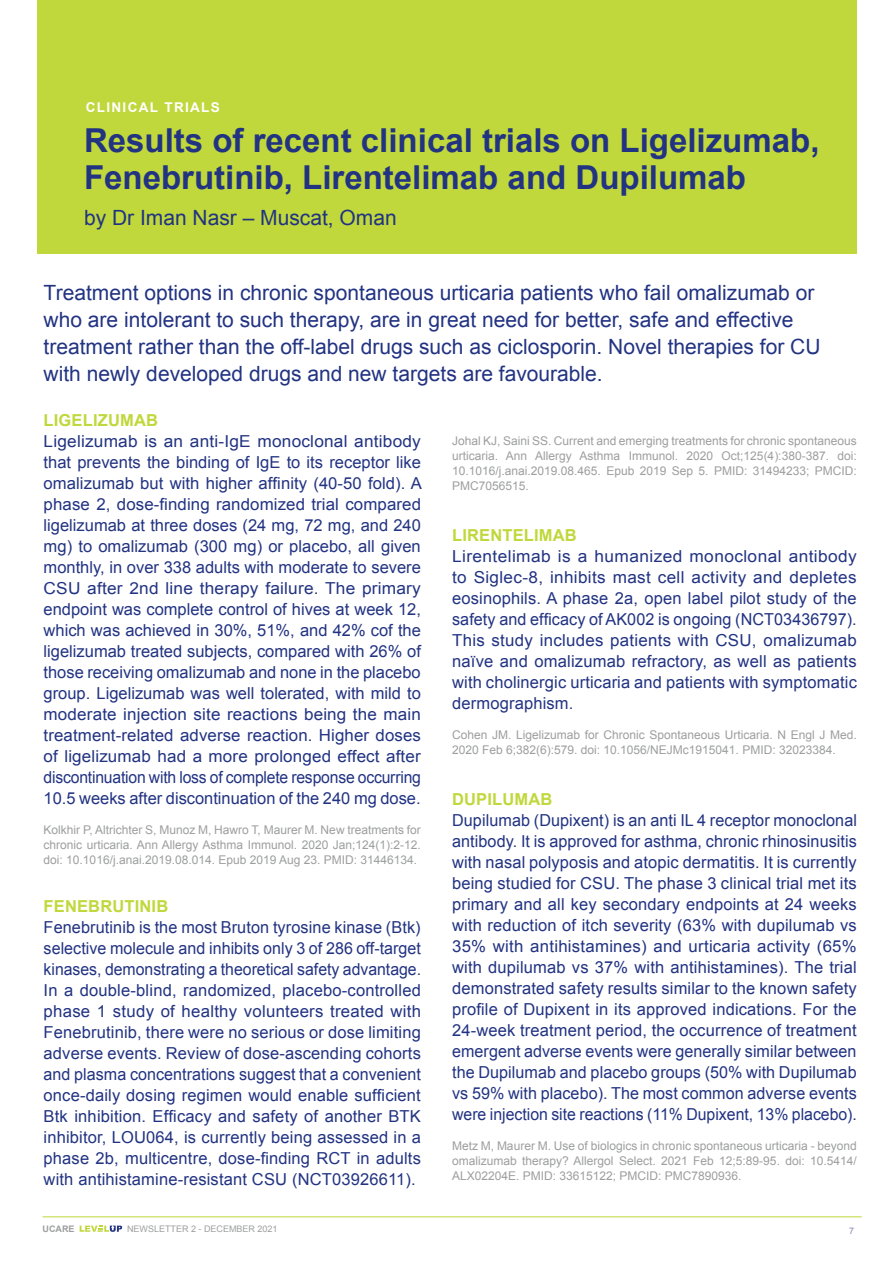
<style>
.page{position:relative;width:893px;height:1263px;background:#fff}
.page>*{position:absolute;margin:0;border:0;box-sizing:border-box;transform-origin:0 0}
.t1{font:700 33px/37.5px "Arial";color:#223382}
.t2{font:21px/27px "Arial";color:#223382}
.t3{font:16.5px/21px "Arial";letter-spacing:.005em;color:#223382;text-align:justify}
.t4{font:16.5px/21px "Arial";letter-spacing:.005em;color:#223382;text-align:justify;scale:1.05 1}
.t5{font:700 16.5px "Arial";letter-spacing:.01em;color:#c0d83b}
.t6{font:700 13.5px "Arial";letter-spacing:.1em;color:#fff}
.t7{font:12px/15px "Arial";color:#9d9e9e;text-align:justify}
.t8{font:9px "Arial";color:#9d9e9e}
.t9{font:700 9px "Arial";color:#9d9e9e}
.t10{font:9px "Arial";color:#8c88b8}
</style>
<div class="page">
<hr style="left:43px;top:1216px;width:819px;height:1px;background:#c0d83b">
<svg style="left:80px;top:1225px;width:42px;height:7px"></svg>
<div style="left:38px;top:0;width:819px;height:253px;background:#c0d83b"></div>
<p class="t6" style="left:86px;top:99px;width:136px">CLINICAL TRIALS</p>
<h1 class="t1" style="left:84px;top:122px;width:737px">Results of recent clinical trials on Ligelizumab,<br>Fenebrutinib, Lirentelimab and Dupilumab</h1>
<p class="t2" style="left:84px;top:204px;width:314px">by Dr Iman Nasr – Muscat, Oman</p>
<p class="t2" style="left:44px;top:280px;width:778px">Treatment options in chronic spontaneous urticaria patients who fail omalizumab or who are intolerant to such therapy, are in great need for better, safe and effective treatment rather than the off-label drugs such as ciclosporin. Novel therapies for CU with newly developed drugs and new targets are favourable.</p>
<p class="t5" style="left:44px;top:409px;width:116px">LIGELIZUMAB</p>
<p class="t4" style="left:44px;top:431px;width:362px">Ligelizumab is an anti-IgE monoclonal antibody that prevents the binding of IgE to its receptor like omalizumab but with higher affinity (40-50 fold). A phase 2, dose-finding randomized trial compared ligelizumab at three doses (24 mg, 72 mg, and 240 mg) to omalizumab (300 mg) or placebo, all given monthly, in over 338 adults with moderate to severe CSU after 2nd line therapy failure. The primary endpoint was complete control of hives at week 12, which was achieved in 30%, 51%, and 42% cof the ligelizumab treated subjects, compared with 26% of those receiving omalizumab and none in the placebo group. Ligelizumab was well tolerated, with mild to moderate injection site reactions being the main treatment-related adverse reaction. Higher doses of ligelizumab had a more prolonged effect after discontinuation with loss of complete response occurring 10.5 weeks after discontinuation of the 240 mg dose.</p>
<p class="t7" style="left:44px;top:823px;width:379px">Kolkhir P, Altrichter S, Munoz M, Hawro T, Maurer M. New treatments for chronic urticaria. Ann Allergy Asthma Immunol. 2020 Jan;124(1):2-12. doi: 10.1016/j.anai.2019.08.014. Epub 2019 Aug 23. PMID: 31446134.</p>
<p class="t5" style="left:44px;top:895px;width:126px">FENEBRUTINIB</p>
<p class="t3" style="left:44px;top:917px;width:379px">Fenebrutinib is the most Bruton tyrosine kinase (Btk) selective molecule and inhibits only 3 of 286 off-target kinases, demonstrating a theoretical safety advantage.<br>In a double-blind, randomized, placebo-controlled phase 1 study of healthy volunteers treated with Fenebrutinib, there were no serious or dose limiting adverse events. Review of dose-ascending cohorts and plasma concentrations suggest that a convenient once-daily dosing regimen would enable sufficient Btk inhibition. Efficacy and safety of another BTK inhibitor, LOU064, is currently being assessed in a phase 2b, multicentre, dose-finding RCT in adults with antihistamine-resistant CSU (NCT03926611).</p>
<p class="t7" style="left:452px;top:433px;width:406px">Johal KJ, Saini SS. Current and emerging treatments for chronic spontaneous urticaria. Ann Allergy Asthma Immunol. 2020 Oct;125(4):380-387. doi:<br>10.1016/j.anai.2019.08.465. Epub 2019 Sep 5. PMID: 31494233; PMCID:<br>PMC7056515.</p>
<p class="t5" style="left:452px;top:524px;width:126px">LIRENTELIMAB</p>
<p class="t4" style="left:452px;top:545px;width:387px">Lirentelimab is a humanized monoclonal antibody to Siglec-8, inhibits mast cell activity and depletes eosinophils. A phase 2a, open label pilot study of the safety and efficacy of AK002 is ongoing (NCT03436797).<br>This study includes patients with CSU, omalizumab naïve and omalizumab refractory, as well as patients with cholinergic urticaria and patients with symptomatic dermographism.</p>
<p class="t7" style="left:452px;top:727px;width:406px">Cohen JM. Ligelizumab for Chronic Spontaneous Urticaria. N Engl J Med.<br>2020 Feb 6;382(6):579. doi: 10.1056/NEJMc1915041. PMID: 32023384.</p>
<p class="t5" style="left:452px;top:788px;width:102px">DUPILUMAB</p>
<p class="t3" style="left:452px;top:809px;width:406px">Dupilumab (Dupixent) is an anti IL 4 receptor monoclonal antibody. It is approved for asthma, chronic rhinosinusitis with nasal polyposis and atopic dermatitis. It is currently being studied for CSU. The phase 3 clinical trial met its primary and all key secondary endpoints at 24 weeks with reduction of itch severity (63% with dupilumab vs 35% with antihistamines) and urticaria activity (65% with dupilumab vs 37% with antihistamines). The trial demonstrated safety results similar to the known safety profile of Dupixent in its approved indications. For the 24-week treatment period, the occurrence of treatment emergent adverse events were generally similar between the Dupilumab and placebo groups (50% with Dupilumab vs 59% with placebo). The most common adverse events were injection site reactions (11% Dupixent, 13% placebo).</p>
<p class="t7" style="left:452px;top:1138px;width:406px">Metz M, Maurer M. Use of biologics in chronic spontaneous urticaria - beyond omalizumab therapy? Allergol Select. 2021 Feb 12;5:89-95. doi: 10.5414/ ALX02204E. PMID: 33615122; PMCID: PMC7890936.</p>
<p class="t9" style="left:43px;top:1223px;width:33px">UCARE</p>
<p class="t8" style="left:127px;top:1223px;width:152px">NEWSLETTER 2 - DECEMBER 2021</p>
<p class="t10" style="left:849px;top:1225px;width:7px">7</p>
</div>
